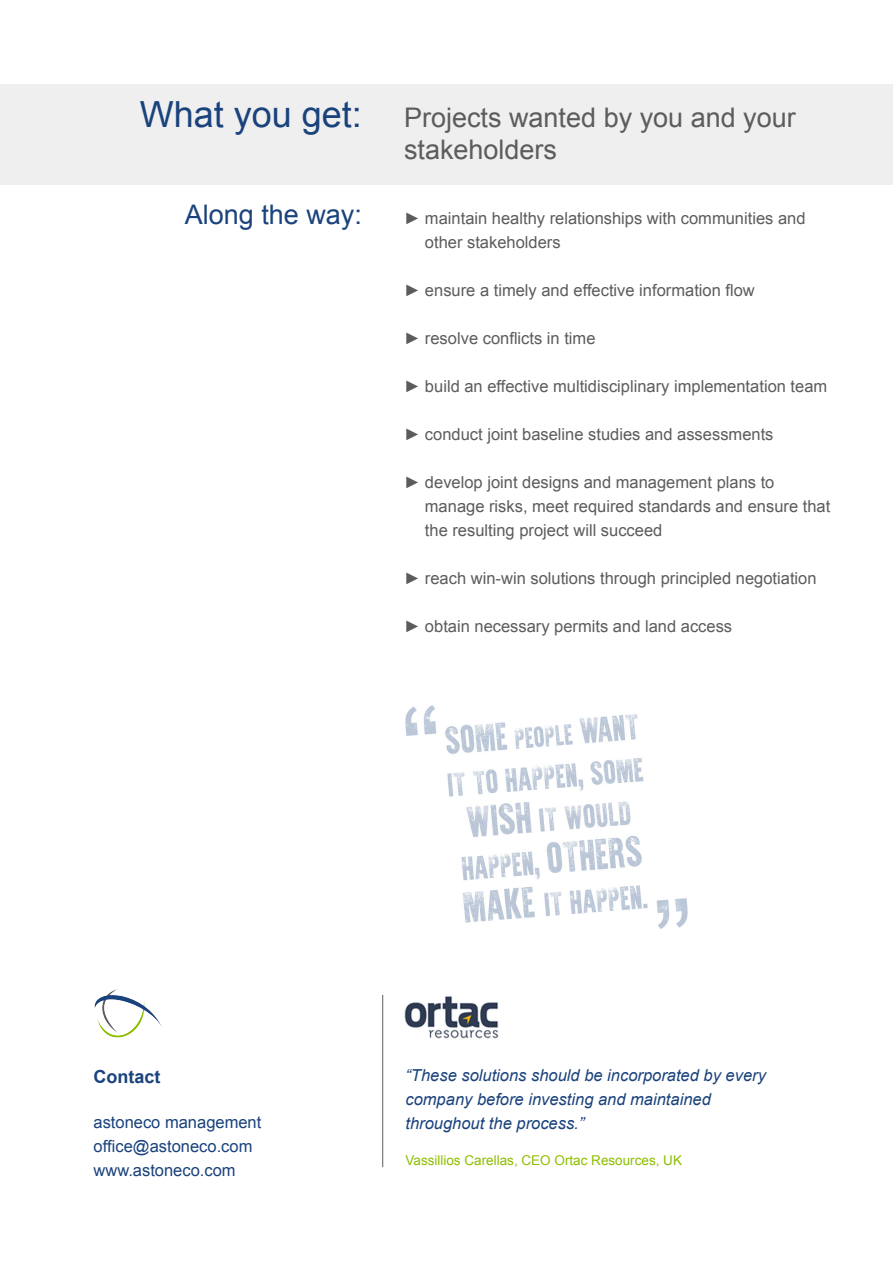
<style>
.page{position:relative;width:893px;height:1263px;background:#fff}
.page>*{position:absolute;margin:0;border:0;box-sizing:border-box;transform-origin:0 0}
.t1{font:36px "Arial";color:#1a427c}
.t2{font:27px "Arial";color:#5d5b5c}
.t3{font:27px "Arial";color:#1a427c}
.t4{font:700 18px "Arial";color:#1a427c}
.t5{font:16.5px "Arial";color:#5d5b5c}
.t6{font:italic 16.5px "Arial";color:#1a427c}
.t7{font:16.5px "Arial";color:#1a427c}
.t8{font:13.5px "Arial";color:#8fbe00}
</style>
<div class="page">
<hr style="left:382px;top:995px;width:1px;height:172px;background:#5d5d5d">
<img style="left:404px;top:996px;width:95px;height:43px">
<img style="left:405px;top:706px;width:282px;height:222px">
<img style="left:94px;top:990px;width:68px;height:48px">
<div style="left:0;top:84px;width:893px;height:101px;background:#efefef"></div>
<p class="t1" style="left:140px;top:91px;width:224px">What you get:</p>
<p class="t3" style="left:185px;top:196px;width:179px">Along the way:</p>
<p class="t2" style="left:404px;top:99px;width:393px">Projects wanted by you and your</p>
<p class="t2" style="left:404px;top:132px;width:155px">stakeholders</p>
<p class="t5" style="left:404px;top:207px;width:403px">► maintain healthy relationships with communities and</p>
<p class="t5" style="left:425px;top:231px;width:137px">other stakeholders</p>
<p class="t5" style="left:404px;top:279px;width:352px">► ensure a timely and effective information flow</p>
<p class="t5" style="left:404px;top:327px;width:193px">► resolve conflicts in time</p>
<p class="t5" style="left:404px;top:375px;width:425px">► build an effective multidisciplinary implementation team</p>
<p class="t5" style="left:404px;top:423px;width:371px">► conduct joint baseline studies and assessments</p>
<p class="t5" style="left:404px;top:471px;width:372px">► develop joint designs and management plans to</p>
<p class="t5" style="left:425px;top:495px;width:407px">manage risks, meet required standards and ensure that</p>
<p class="t5" style="left:425px;top:519px;width:239px">the resulting project will succeed</p>
<p class="t5" style="left:404px;top:567px;width:414px">► reach win-win solutions through principled negotiation</p>
<p class="t5" style="left:404px;top:615px;width:330px">► obtain necessary permits and land access</p>
<p class="t4" style="left:94px;top:1064px;width:68px">Contact</p>
<p class="t7" style="left:94px;top:1111px;width:169px">astoneco management</p>
<p class="t7" style="left:94px;top:1135px;width:160px">office@astoneco.com</p>
<p class="t7" style="left:94px;top:1159px;width:144px">www.astoneco.com</p>
<p class="t6" style="left:405px;top:1064px;width:362px">“These solutions should be incorporated by every</p>
<p class="t6" style="left:405px;top:1088px;width:307px">company before investing and maintained</p>
<p class="t6" style="left:405px;top:1112px;width:180px">throughout the process.”</p>
<p class="t8" style="left:405px;top:1151px;width:278px">Vassillios Carellas, CEO Ortac Resources, UK</p>
</div>
